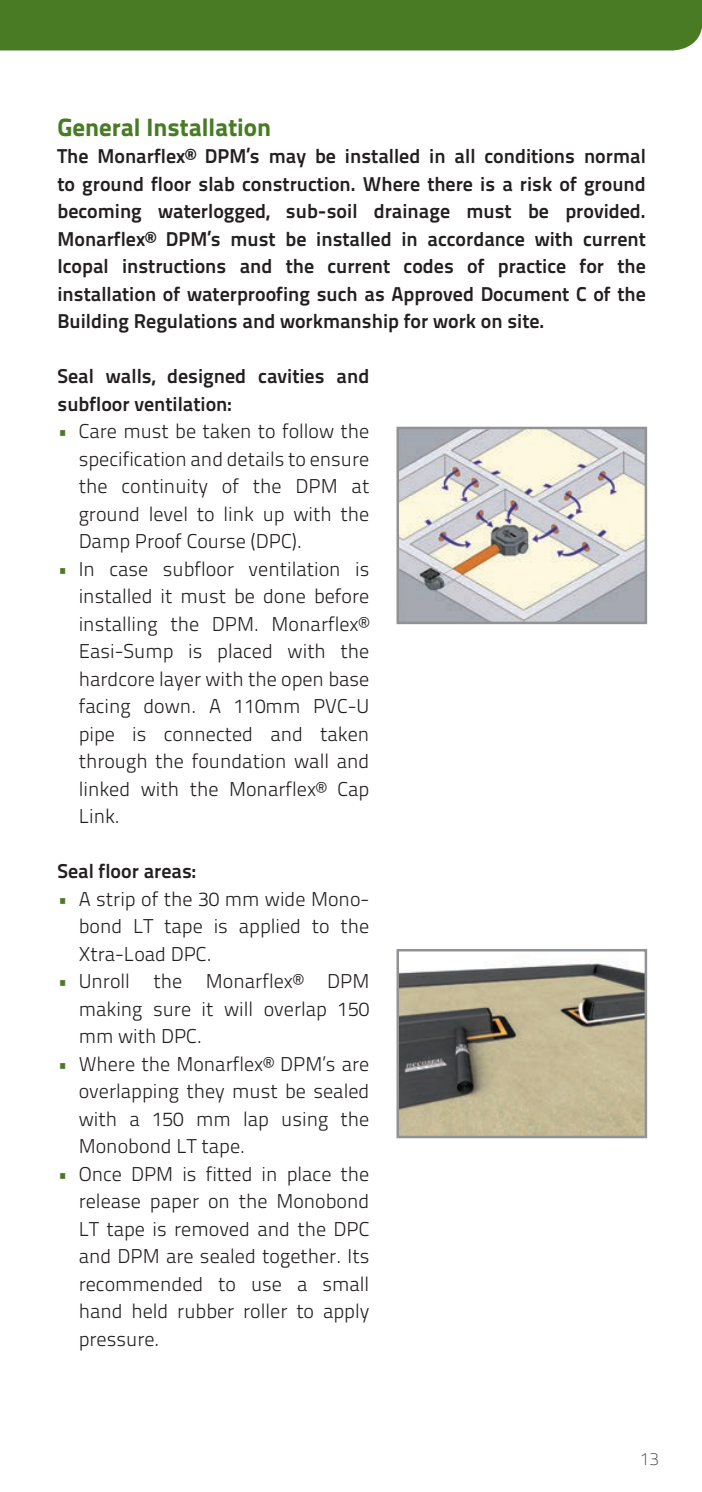
<style>
.page{position:relative;width:702px;height:1492px;background:#fff}
.page>*{position:absolute;margin:0;border:0;box-sizing:border-box;transform-origin:0 0}
.Subkop{font:25px "Titillium Text 25 L 999 wt";color:#497b25}
.Opsomming{font:20px/27.5px "Titillium Text 25 L 250 wt";color:#231f20;text-align:justify}
.Intro{font:20px/27.5px "Titillium Text 25 L 800 wt";color:#231f20;text-align:justify}
.Platte_tekst{font:20px/27.5px "Titillium Text 25 L 800 wt";color:#231f20}
.t1{font:17.5px "Titillium Text 25 L 1 wt";color:#231f20}
.s1{color:#497b25}
</style>
<div class="page">
<img style="left:399px;top:430px;width:245px;height:191px">
<div style="left:396px;top:427px;width:251px;height:197px;border:2px solid #919295"></div>
<img style="left:399px;top:960px;width:245px;height:175px">
<div style="left:396px;top:949px;width:251px;height:189px;border:2px solid #919295"></div>
<div style="left:0;top:0;width:702px;height:50px;background:#497b25"></div>
<p class="Subkop" style="left:57px;top:107px;width:215px">General Installation</p>
<p class="Intro" style="left:57px;top:141px;width:590px">The Monarflex® DPM’s may be installed in all conditions normal to ground floor slab construction. Where there is a risk of ground becoming waterlogged, sub-soil drainage must be provided.<br>Monarflex® DPM’s must be installed in accordance with current Icopal instructions and the current codes of practice for the installation of waterproofing such as Approved Document C of the Building Regulations and workmanship for work on site.</p>
<p class="Platte_tekst" style="left:57px;top:361px;width:313px">Seal walls, designed cavities and subfloor ventilation:</p>
<p class="Opsomming" style="left:79px;top:416px;width:292px;text-indent:-21px"><span class="s1">•</span> Care must be taken to follow the specification and details to ensure the continuity of the DPM at ground level to link up with the Damp Proof Course (DPC).</p>
<p class="Opsomming" style="left:79px;top:554px;width:292px;text-indent:-21px"><span class="s1">•</span> In case subfloor ventilation is installed it must be done before installing the DPM. Monarflex® Easi-Sump is placed with the hardcore layer with the open base facing down. A 110mm PVC-U pipe is connected and taken through the foundation wall and linked with the Monarflex® Cap Link.</p>
<p class="Platte_tekst" style="left:57px;top:856px;width:140px">Seal floor areas:</p>
<p class="Opsomming" style="left:79px;top:884px;width:292px;text-align:left;text-indent:-21px"><span class="s1">•</span> A strip of the 30 mm wide Mono&shy;bond LT tape is applied to the<br>Xtra-Load DPC.</p>
<p class="Opsomming" style="left:79px;top:966px;width:292px;text-indent:-21px"><span class="s1">•</span> Unroll the Monarflex® DPM making sure it will overlap 150 mm with DPC.</p>
<p class="Opsomming" style="left:79px;top:1049px;width:292px;text-indent:-21px"><span class="s1">•</span> Where the Monarflex® DPM’s are overlapping they must be sealed with a 150 mm lap using the Monobond LT tape.</p>
<p class="Opsomming" style="left:79px;top:1159px;width:292px;text-indent:-21px"><span class="s1">•</span> Once DPM is fitted in place the release paper on the Monobond LT tape is removed and the DPC and DPM are sealed together. Its recommended to use a small hand held rubber roller to apply pressure.</p>
<p class="t1" style="left:640px;top:1446px;width:20px">13</p>
</div>
